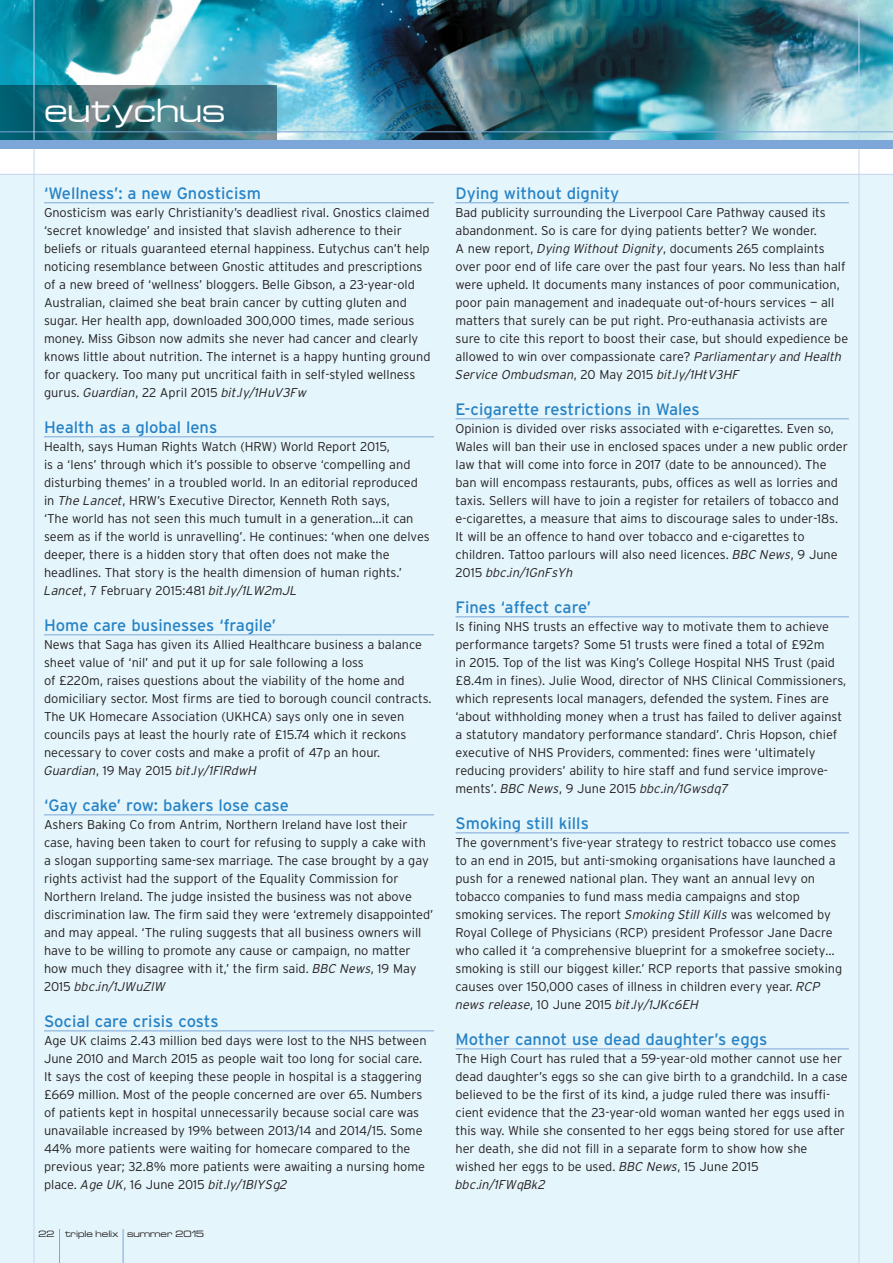
<style>
.page{position:relative;width:893px;height:1263px;background:#fff}
.page>*{position:absolute;margin:0;border:0;box-sizing:border-box;transform-origin:0 0}
.t1{font:30px "Euro Technic Ext";color:#fff}
.t2{font:16.5px "Interstate";color:#2783c5}
.t3{font:300 12.75px/18px "Interstate";color:#231f20}
.t4{font:8.25px "Euro Technic Ext";color:#231f20}
.s1{font-style:italic}
</style>
<div class="page">
<div style="left:0;top:174px;width:893px;height:1089px;background:#e5f5fc"></div>
<img style="left:0;top:0;width:893px;height:140px">
<img style="left:0;top:85px;width:276px;height:55px">
<hr style="left:0;top:131px;width:893px;height:1px;background:#7ca7d8">
<hr style="left:34px;top:0;width:1px;height:1263px;background:#c6d5ed">
<hr style="left:44px;top:203px;width:390px;height:1px;background:#7ca7d8">
<hr style="left:44px;top:437px;width:390px;height:1px;background:#7ca7d8">
<hr style="left:44px;top:635px;width:390px;height:1px;background:#7ca7d8">
<hr style="left:44px;top:815px;width:390px;height:1px;background:#7ca7d8">
<hr style="left:44px;top:1031px;width:390px;height:1px;background:#7ca7d8">
<hr style="left:455px;top:203px;width:394px;height:1px;background:#7ca7d8">
<hr style="left:455px;top:419px;width:394px;height:1px;background:#7ca7d8">
<hr style="left:455px;top:617px;width:394px;height:1px;background:#7ca7d8">
<hr style="left:455px;top:833px;width:394px;height:1px;background:#7ca7d8">
<hr style="left:455px;top:1049px;width:394px;height:1px;background:#7ca7d8">
<hr style="left:0;top:174px;width:893px;height:1px;background:#c6d5ed">
<hr style="left:858px;top:0;width:1px;height:1263px;background:#c6d5ed">
<hr style="left:123px;top:1229px;width:1px;height:34px;background:#7ca7d8">
<hr style="left:59px;top:1229px;width:1px;height:34px;background:#7ca7d8">
<div style="left:0;top:140px;width:893px;height:9px;background:#7ca7d8"></div>
<h1 class="t1" style="left:44px;top:94px;width:183px">eutychus</h1>
<p class="t2" style="left:44px;top:184px;width:219px">‘Wellness’: a new Gnosticism</p>
<p class="t3" style="left:44px;top:204px;width:388px">Gnosticism was early Christianity’s deadliest rival. Gnostics claimed ‘secret knowledge’ and insisted that slavish adherence to their beliefs or rituals guaranteed eternal happiness. Eutychus can’t help noticing resemblance between Gnostic attitudes and prescriptions of a new breed of ‘wellness’ bloggers. Belle Gibson, a 23-year-old Australian, claimed she beat brain cancer by cutting gluten and sugar. Her health app, downloaded 300,000 times, made serious money. Miss Gibson now admits she never had cancer and clearly knows little about nutrition. The internet is a happy hunting ground for quackery. Too many put uncritical faith in self-styled wellness gurus. <span class="s1">Guardian</span>, 22 April 2015 <span class="s1">bit.ly/1HuV3Fw</span></p>
<p class="t2" style="left:44px;top:418px;width:175px">Health as a global lens</p>
<p class="t3" style="left:44px;top:438px;width:387px">Health, says Human Rights Watch (HRW) World Report 2015,<br>is a ‘lens’ through which it’s possible to observe ‘compelling and disturbing themes’ in a troubled world. In an editorial reproduced in <span class="s1">The Lancet</span>, HRW’s Executive Director, Kenneth Roth says,<br>‘The world has not seen this much tumult in a generation…it can seem as if the world is unravelling’. He continues: ‘when one delves deeper, there is a hidden story that often does not make the headlines. That story is the health dimension of human rights.’ <span class="s1">Lancet</span>, 7 February 2015:481 <span class="s1">bit.ly/1LW2mJL</span></p>
<p class="t2" style="left:44px;top:616px;width:234px">Home care businesses ‘fragile’</p>
<p class="t3" style="left:44px;top:636px;width:389px">News that Saga has given its Allied Healthcare business a balance sheet value of ‘nil’ and put it up for sale following a loss<br>of £220m, raises questions about the viability of the home and domiciliary sector. Most firms are tied to borough council contracts.<br>The UK Homecare Association (UKHCA) says only one in seven councils pays at least the hourly rate of £15.74 which it reckons necessary to cover costs and make a profit of 47p an hour.<br><span class="s1">Guardian</span>, 19 May 2015 <span class="s1">bit.ly/1FlRdwH</span></p>
<p class="t2" style="left:44px;top:796px;width:246px">‘Gay cake’ row: bakers lose case</p>
<p class="t3" style="left:44px;top:816px;width:391px">Ashers Baking Co from Antrim, Northern Ireland have lost their case, having been taken to court for refusing to supply a cake with a slogan supporting same-sex marriage. The case brought by a gay rights activist had the support of the Equality Commission for Northern Ireland. The judge insisted the business was not above discrimination law. The firm said they were ‘extremely disappointed’ and may appeal. ‘The ruling suggests that all business owners will have to be willing to promote any cause or campaign, no matter how much they disagree with it,’ the firm said. <span class="s1">BBC News</span>, 19 May 2015 <span class="s1">bbc.in/1JWuZlW</span></p>
<p class="t2" style="left:44px;top:1012px;width:176px">Social care crisis costs</p>
<p class="t3" style="left:44px;top:1032px;width:384px">Age UK claims 2.43 million bed days were lost to the NHS between June 2010 and March 2015 as people wait too long for social care.<br>It says the cost of keeping these people in hospital is a staggering £669 million. Most of the people concerned are over 65. Numbers of patients kept in hospital unnecessarily because social care was unavailable increased by 19% between 2013/14 and 2014/15. Some 44% more patients were waiting for homecare compared to the previous year; 32.8% more patients were awaiting a nursing home place. <span class="s1">Age UK</span>, 16 June 2015 <span class="s1">bit.ly/1BlYSg2</span></p>
<p class="t4" style="left:39px;top:1230px;width:167px">22 triple helix summer 2015</p>
<p class="t2" style="left:455px;top:184px;width:165px">Dying without dignity</p>
<p class="t3" style="left:455px;top:204px;width:394px">Bad publicity surrounding the Liverpool Care Pathway caused its abandonment. So is care for dying patients better? We wonder.<br>A new report, <span class="s1">Dying Without Dignity</span>, documents 265 complaints over poor end of life care over the past four years. No less than half were upheld. It documents many instances of poor communication, poor pain management and inadequate out-of-hours services — all matters that surely can be put right. Pro-euthanasia activists are sure to cite this report to boost their case, but should expedience be allowed to win over compassionate care? <span class="s1">Parliamentary and Health Service Ombudsman</span>, 20 May 2015 <span class="s1">bit.ly/1HtV3HF</span></p>
<p class="t2" style="left:455px;top:400px;width:246px">E-cigarette restrictions in Wales</p>
<p class="t3" style="left:455px;top:420px;width:394px">Opinion is divided over risks associated with e-cigarettes. Even so, Wales will ban their use in enclosed spaces under a new public order law that will come into force in 2017 (date to be announced). The ban will encompass restaurants, pubs, offices as well as lorries and taxis. Sellers will have to join a register for retailers of tobacco and e-cigarettes, a measure that aims to discourage sales to under-18s.<br>It will be an offence to hand over tobacco and e-cigarettes to children. Tattoo parlours will also need licences. <span class="s1">BBC News</span>, 9 June 2015 <span class="s1">bbc.in/1GnFsYh</span></p>
<p class="t2" style="left:455px;top:598px;width:137px">Fines ‘affect care’</p>
<p class="t3" style="left:455px;top:618px;width:392px">Is fining NHS trusts an effective way to motivate them to achieve performance targets? Some 51 trusts were fined a total of £92m<br>in 2015. Top of the list was King’s College Hospital NHS Trust (paid £8.4m in fines). Julie Wood, director of NHS Clinical Commissioners, which represents local managers, defended the system. Fines are ‘about withholding money when a trust has failed to deliver against a statutory mandatory performance standard’. Chris Hopson, chief executive of NHS Providers, commented: fines were ‘ultimately reducing providers’ ability to hire staff and fund service improve&shy;ments’. <span class="s1">BBC News</span>, 9 June 2015 <span class="s1">bbc.in/1Gwsdq7</span></p>
<p class="t2" style="left:455px;top:814px;width:135px">Smoking still kills</p>
<p class="t3" style="left:455px;top:834px;width:388px">The government’s five-year strategy to restrict tobacco use comes to an end in 2015, but anti-smoking organisations have launched a push for a renewed national plan. They want an annual levy on tobacco companies to fund mass media campaigns and stop smoking services. The report <span class="s1">Smoking Still Kills</span> was welcomed by Royal College of Physicians (RCP) president Professor Jane Dacre who called it ‘a comprehensive blueprint for a smokefree society… smoking is still our biggest killer.’ RCP reports that passive smoking causes over 150,000 cases of illness in children every year. <span class="s1">RCP news release</span>, 10 June 2015 <span class="s1">bit.ly/1JKc6EH</span></p>
<p class="t2" style="left:455px;top:1030px;width:313px">Mother cannot use dead daughter’s eggs</p>
<p class="t3" style="left:455px;top:1050px;width:394px">The High Court has ruled that a 59-year-old mother cannot use her dead daughter’s eggs so she can give birth to a grandchild. In a case believed to be the first of its kind, a judge ruled there was insuffi&shy;cient evidence that the 23-year-old woman wanted her eggs used in this way. While she consented to her eggs being stored for use after her death, she did not fill in a separate form to show how she wished her eggs to be used. <span class="s1">BBC News</span>, 15 June 2015 <span class="s1">bbc.in/1FWqBk2</span></p>
</div>
